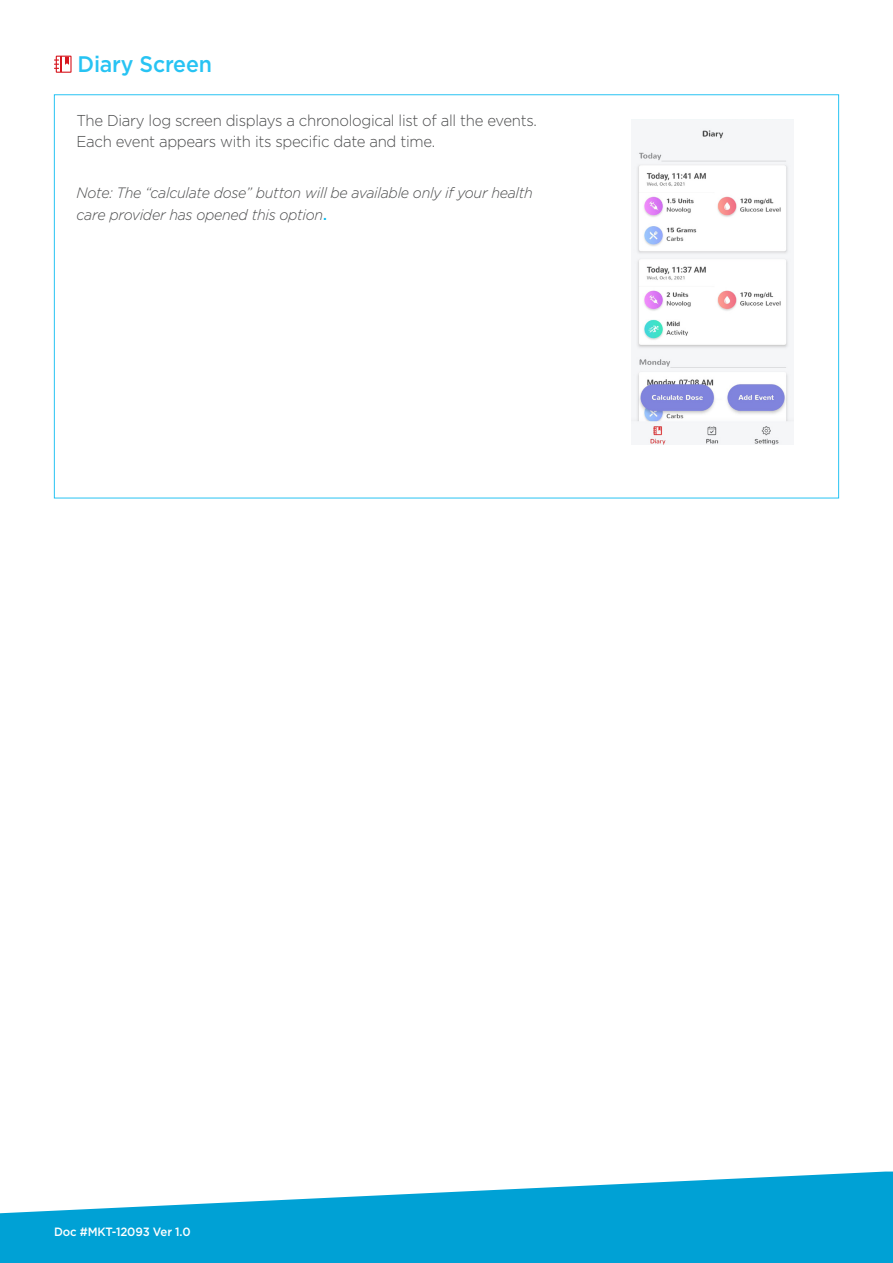
<style>
.page{position:relative;width:893px;height:1263px;background:#fff}
.page>*{position:absolute;margin:0;border:0;box-sizing:border-box;transform-origin:0 0}
.Header_3{font:500 22.5px "Gotham";letter-spacing:-.01em;color:#27c3f3;scale:.95 1}
.Header_number{font:300 15.75px/21px "Gotham";letter-spacing:-.02em;color:#4b4c4d;scale:.95 1}
.Header_number-2{font:italic 300 15px/22.5px "Gotham";letter-spacing:-.02em;color:#4b4c4d;scale:.95 1}
.t1{font:500 12px "Gotham";letter-spacing:-.01em;color:#fff;scale:.95 1}
.s1{font-weight:500;font-style:normal;color:#00baf1}
</style>
<div class="page">
<svg style="left:0;top:1171px;width:893px;height:92px;fill:#00a1d5"></svg>
<div style="left:56px;top:56px;width:16px;height:17px;border:1px solid #d7171f"></div>
<svg style="left:54px;top:57px;width:15px;height:15px"></svg>
<img style="left:632px;top:119px;width:162px;height:326px">
<p class="Header_3" style="left:78px;top:49px;width:143px">Diary Screen</p>
<p class="Header_number" style="left:77px;top:110px;width:486px">The Diary log screen displays a chronological list of all the events.<br>Each event appears with its specific date and time.</p>
<p class="Header_number-2" style="left:77px;top:181px;width:482px">Note: The “calculate dose” button will be available only ifyour health care provider has opened this option<span class="s1">.</span></p>
<p class="t1" style="left:54px;top:1224px;width:145px">Doc #MKT-12093 Ver 1.0</p>
</div>
